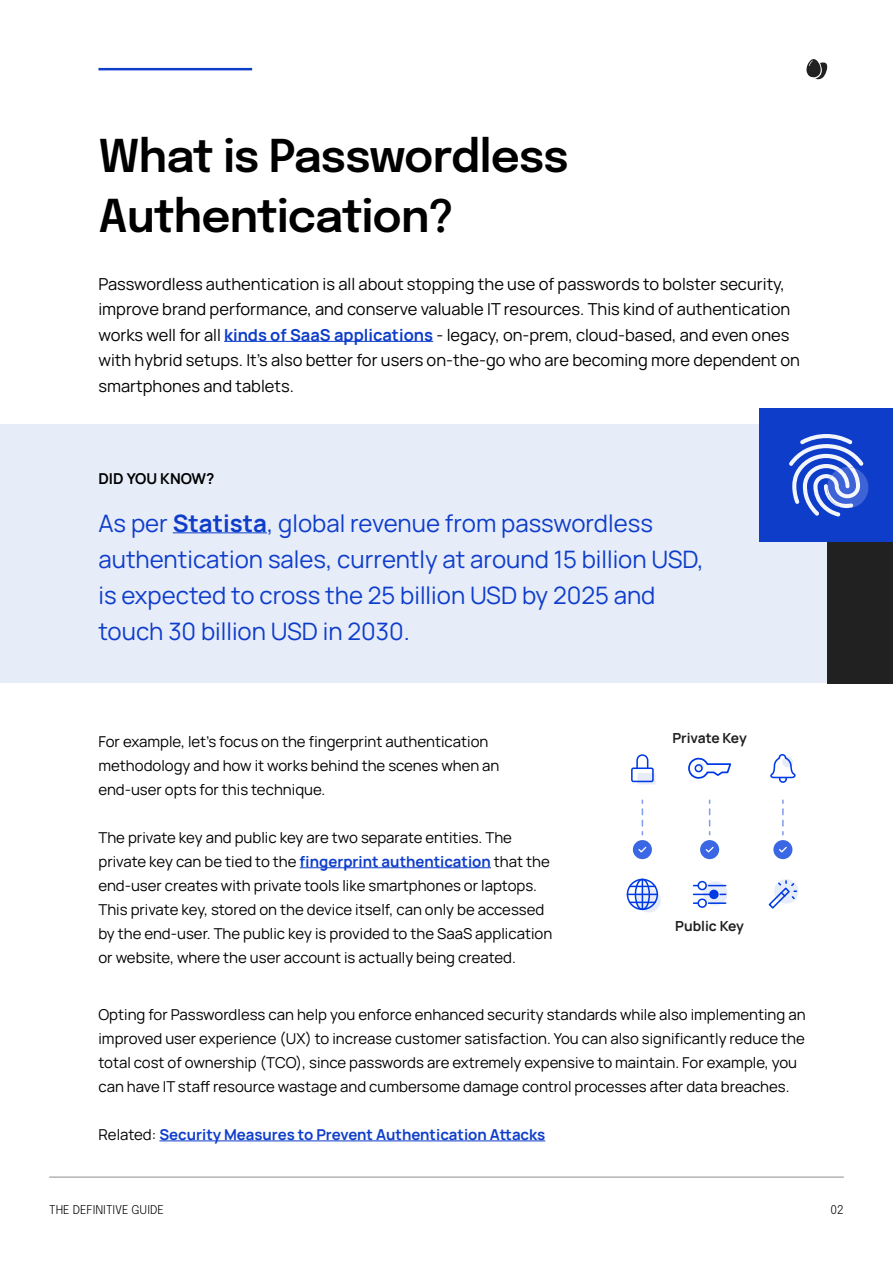
<style>
.page{position:relative;width:893px;height:1263px;background:#fff}
.page>*{position:absolute;margin:0;border:0;box-sizing:border-box;transform-origin:0 0}
.t1{font:600 45px/60px "Epilogue";letter-spacing:-.02em;color:#000}
.t2{font:24px/36px "Manrope";color:#0e3dca}
.t3{font:16.5px/25.5px "Manrope";color:#000}
.t4{font:15px/24px "Manrope";color:#000}
.t5{font:700 15px "Manrope";color:#0e3dca}
.t6{font:700 15px "Manrope";color:#000}
.t7{font:700 13.8px "Manrope";color:#202020}
.t8{font:300 12px "Epilogue";color:#000}
.s1{font-weight:700;color:#0e3dca}
.s2{font-weight:700}
.s3{font-weight:400;color:#000}
</style>
<div class="page">
<svg style="left:806px;top:59px;width:22px;height:21px"></svg>
<hr style="left:98px;top:68px;width:154px;height:2px;background:#0e3dca">
<hr style="left:224px;top:341px;width:209px;height:1px;background:#0e3dca">
<hr style="left:300px;top:867px;width:191px;height:1px;background:#0e3dca">
<hr style="left:159px;top:1140px;width:386px;height:1px;background:#0e3dca">
<hr style="left:49px;top:1176px;width:795px;height:2px;background:#b3b3b3">
<div style="left:0;top:424px;width:893px;height:259px;background:#e7ecf9"></div>
<hr style="left:173px;top:532px;width:94px;height:1px;background:#0e3dca">
<div style="left:828px;top:522px;width:65px;height:161px;background:#212121"></div>
<div style="left:759px;top:408px;width:134px;height:134px;background:#0d3dc9"></div>
<svg style="left:789px;top:434px;width:79px;height:82px"></svg>
<svg style="left:703px;top:881px;width:24px;height:25px"></svg>
<svg style="left:636px;top:888px;width:25px;height:24px"></svg>
<svg style="left:774px;top:879px;width:24px;height:24px"></svg>
<svg style="left:637px;top:773px;width:19px;height:11px"></svg>
<div style="left:631px;top:767px;width:23px;height:15px;border:2px solid #003ae4;border-radius:2px"></div>
<svg style="left:636px;top:754px;width:13px;height:16px"></svg>
<svg style="left:688px;top:757px;width:44px;height:22px"></svg>
<div style="left:694px;top:764px;width:9px;height:8px;border:2px solid #003ae4;border-radius:50%"></div>
<svg style="left:642px;top:809px;width:1px;height:26px"></svg>
<div style="left:633px;top:840px;width:19px;height:19px;background:#3c67e4;border-radius:50%"></div>
<svg style="left:638px;top:846px;width:9px;height:7px"></svg>
<svg style="left:709px;top:809px;width:1px;height:26px"></svg>
<div style="left:700px;top:840px;width:19px;height:19px;background:#3c67e4;border-radius:50%"></div>
<svg style="left:705px;top:846px;width:9px;height:7px"></svg>
<div style="left:773px;top:840px;width:19px;height:19px;background:#3c67e4;border-radius:50%"></div>
<div style="left:627px;top:879px;width:31px;height:31px;border:2px solid #003ae4;border-radius:50%"></div>
<div style="left:635px;top:879px;width:15px;height:31px;border:2px solid #003ae4;border-radius:50%"></div>
<hr style="left:627px;top:894px;width:30px;height:1px;background:#003ae4">
<hr style="left:642px;top:879px;width:1px;height:30px;background:#003ae4">
<hr style="left:630px;top:901px;width:25px;height:2px;background:#003ae4">
<svg style="left:630px;top:886px;width:25px;height:1px"></svg>
<svg style="left:708px;top:885px;width:18px;height:1px"></svg>
<div style="left:697px;top:881px;width:10px;height:9px;border:2px solid #003ae4;border-radius:50%"></div>
<svg style="left:708px;top:902px;width:18px;height:2px"></svg>
<div style="left:697px;top:898px;width:10px;height:10px;border:2px solid #003ae4;border-radius:50%"></div>
<svg style="left:694px;top:894px;width:15px;height:1px"></svg>
<div style="left:710px;top:890px;width:8px;height:8px;background:#003ae4;border-radius:50%"></div>
<div style="left:709px;top:890px;width:10px;height:9px;border:2px solid #003ae4;border-radius:50%"></div>
<svg style="left:768px;top:881px;width:28px;height:28px"></svg>
<svg style="left:770px;top:754px;width:26px;height:102px"></svg>
<h1 class="t1" style="left:98px;top:124px;width:472px">What is Passwordless<br>Authentication?</h1>
<p class="t3" style="left:98px;top:270px;width:703px">Passwordless authentication is all about stopping the use of passwords to bolster security, improve brand performance, and conserve valuable IT resources. This kind of authentication works well for all <span class="s1">kinds of SaaS applications</span> - legacy, on-prem, cloud-based, and even ones with hybrid setups. It’s also better for users on-the-go who are becoming more dependent on smartphones and tablets.</p>
<p class="t6" style="left:98px;top:468px;width:118px">DID YOU KNOW?</p>
<h2 class="t2" style="left:98px;top:504px;width:607px">As per <span class="s2">Statista</span>, global revenue from passwordless authentication sales, currently at around 15 billion USD, is expected to cross the 25 billion USD by 2025 and touch 30 billion USD in 2030.</h2>
<p class="t4" style="left:98px;top:729px;width:402px">For example, let’s focus on the fingerprint authentication methodology and how it works behind the scenes when an end-user opts for this technique.</p>
<p class="t4" style="left:98px;top:825px;width:455px">The private key and public key are two separate entities. The private key can be tied to the <span class="s1">fingerprint authentication</span> that the end-user creates with private tools like smartphones or laptops.<br>This private key, stored on the device itself, can only be accessed by the end-user. The public key is provided to the SaaS application or website, where the user account is actually being created.</p>
<p class="t7" style="left:672px;top:728px;width:76px">Private Key</p>
<p class="t7" style="left:675px;top:916px;width:70px">Public Key</p>
<p class="t4" style="left:98px;top:1002px;width:709px">Opting for Passwordless can help you enforce enhanced security standards while also implementing an improved user experience (UX) to increase customer satisfaction. You can also significantly reduce the total cost of ownership (TCO), since passwords are extremely expensive to maintain. For example, you can have IT staff resource wastage and cumbersome damage control processes after data breaches.</p>
<p class="t5" style="left:98px;top:1124px;width:448px"><span class="s3">Related:</span> Security Measures to Prevent Authentication Attacks</p>
<p class="t8" style="left:49px;top:1201px;width:116px">THE DEFINITIVE GUIDE</p>
<p class="t8" style="left:830px;top:1201px;width:15px">02</p>
</div>
